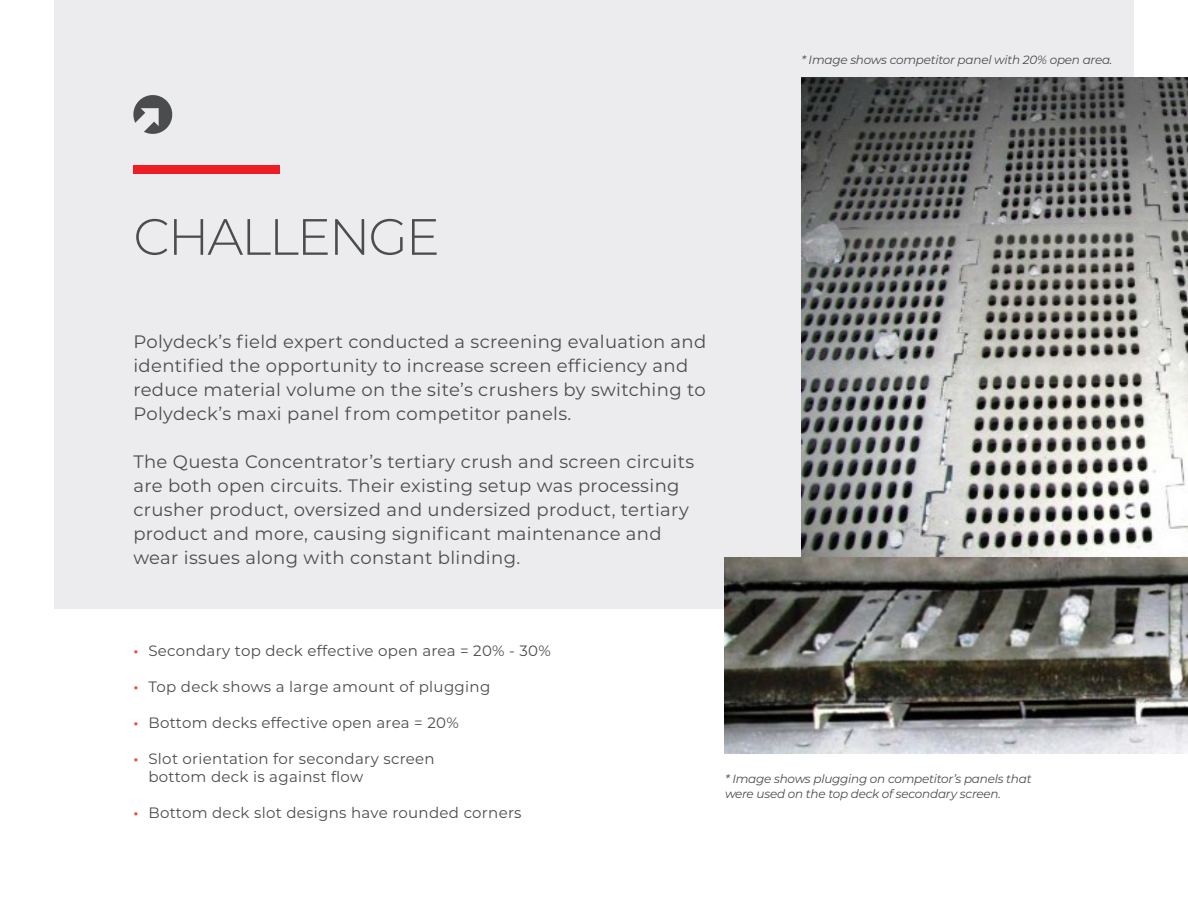
<style>
.page{position:relative;width:1188px;height:918px;background:#fff}
.page>*{position:absolute;margin:0;border:0;box-sizing:border-box;transform-origin:0 0}
._2017_Header{font:300 51px "Montserrat";letter-spacing:-.04em;color:#4b4c4d}
.t1{font:18px/24px "Montserrat";letter-spacing:.02em;color:#4b4c4d}
.t2{font:15px "Montserrat";letter-spacing:.02em;color:#4b4c4d}
.t3{font:600 15px "Montserrat";color:#ef4d35}
.t4{font:italic 12px/15px "Montserrat";letter-spacing:-.02em;color:#4b4c4d}
</style>
<div class="page">
<div style="left:54px;top:0;width:1080px;height:608px;background:#ececee"></div>
<div style="left:133px;top:165px;width:147px;height:9px;background:#ee1d23"></div>
<svg style="left:133px;top:95px;width:40px;height:39px"></svg>
<img style="left:801px;top:77px;width:387px;height:481px">
<img style="left:725px;top:558px;width:463px;height:196px">
<p class="t4" style="left:801px;top:52px;width:313px">* Image shows competitor panel with 20% open area.</p>
<p class="_2017_Header" style="left:133px;top:202px;width:308px">CHALLENGE</p>
<p class="t1" style="left:133px;top:329px;width:574px">Polydeck’s field expert conducted a screening evaluation and identified the opportunity to increase screen efficiency and reduce material volume on the site’s crushers by switching to Polydeck’s maxi panel from competitor panels.</p>
<p class="t1" style="left:133px;top:449px;width:562px">The Questa Concentrator’s tertiary crush and screen circuits are both open circuits. Their existing setup was processing crusher product, oversized and undersized product, tertiary product and more, causing significant maintenance and wear issues along with constant blinding.</p>
<p class="t3" style="left:133px;top:640px;width:7px">•</p>
<p class="t3" style="left:133px;top:676px;width:7px">•</p>
<p class="t3" style="left:133px;top:712px;width:7px">•</p>
<p class="t3" style="left:133px;top:748px;width:7px">•</p>
<p class="t3" style="left:133px;top:802px;width:7px">•</p>
<p class="t2" style="left:148px;top:640px;width:404px">Secondary top deck effective open area = 20% - 30%</p>
<p class="t2" style="left:148px;top:676px;width:343px">Top deck shows a large amount of plugging</p>
<p class="t2" style="left:148px;top:712px;width:312px">Bottom decks effective open area = 20%</p>
<p class="t2" style="left:148px;top:748px;width:288px">Slot orientation for secondary screen</p>
<p class="t2" style="left:148px;top:766px;width:216px">bottom deck is against flow</p>
<p class="t2" style="left:148px;top:802px;width:375px">Bottom deck slot designs have rounded corners</p>
<p class="t4" style="left:725px;top:770px;width:308px">* Image shows plugging on competitor’s panels that were used on the top deck of secondary screen.</p>
</div>
